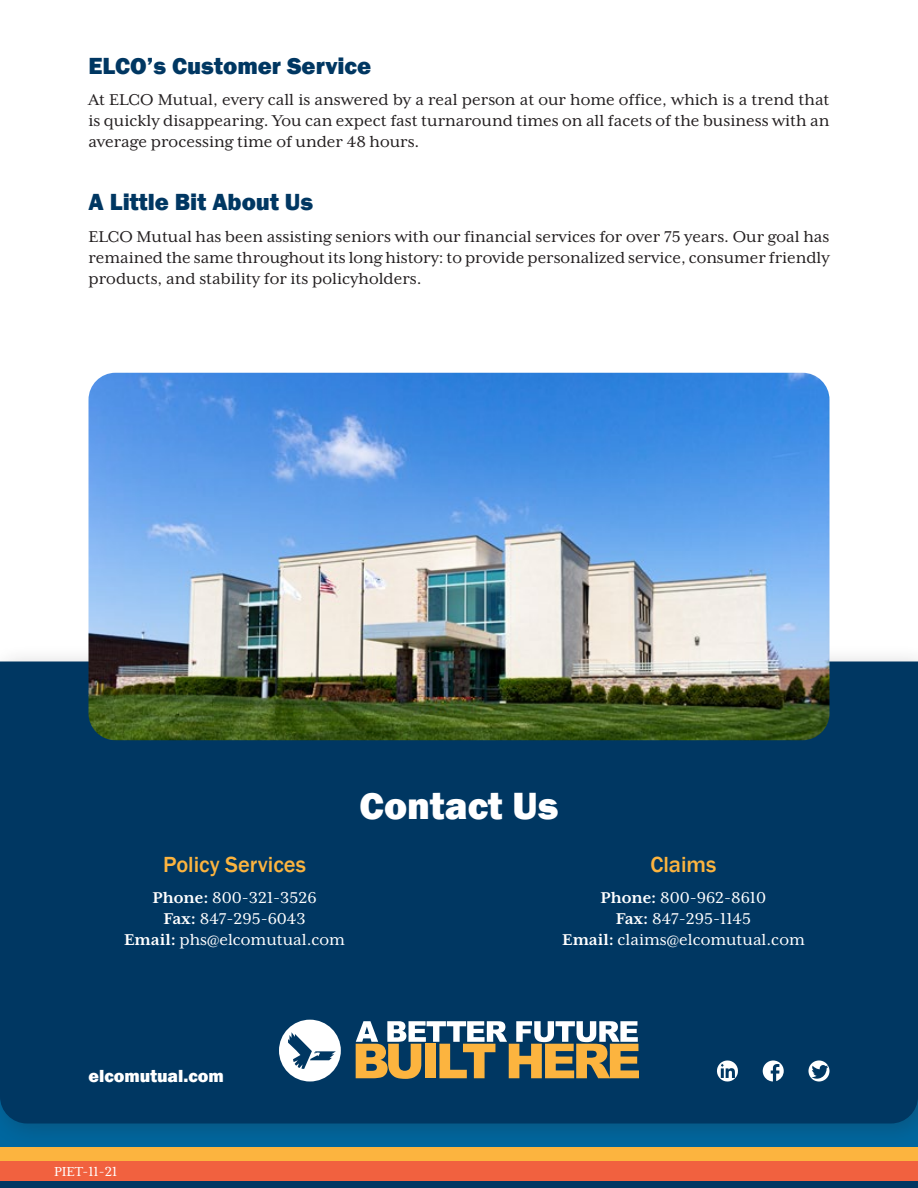
<style>
.page{position:relative;width:918px;height:1188px;background:#fff}
.page>*{position:absolute;margin:0;border:0;box-sizing:border-box;transform-origin:0 0}
.t1{font:800 39px "Franklin Gothic";color:#fff}
.t2{font:800 24px "Franklin Gothic";color:#003762}
.t3{font:500 22.5px "Franklin Gothic";color:#fcb43f}
.t4{font:18px/21px "Mrs Eaves XL Serif OT";color:#231f20;text-align:justify}
.t5{font:18px/21px "Mrs Eaves XL Serif OT";color:#fff;text-align:center}
.t6{font:800 18px "Franklin Gothic";color:#fff}
.t7{font:15px "Mrs Eaves XL Serif OT";color:#fff}
.s1{font-weight:700}
</style>
<div class="page">
<div style="left:0;top:1174px;width:918px;height:14px;background:#003762"></div>
<div style="left:0;top:1160px;width:918px;height:21px;background:#f1613f"></div>
<div style="left:0;top:1144px;width:918px;height:16px;background:#fcb43f"></div>
<div style="left:0;top:644px;width:918px;height:507px;background:#231f20;opacity:.25"></div>
<div style="left:0;top:662px;width:918px;height:462px;background:#003762"></div>
<div style="left:279px;top:1020px;width:62px;height:62px;background:#fff;border-radius:50%"></div>
<svg style="left:288px;top:1032px;width:48px;height:37px"></svg>
<svg style="left:356px;top:1021px;width:283px;height:58px"></svg>
<svg style="left:717px;top:1061px;width:21px;height:21px"></svg>
<svg style="left:763px;top:1061px;width:21px;height:21px"></svg>
<svg style="left:808px;top:1061px;width:21px;height:21px"></svg>
<img style="left:88px;top:373px;width:742px;height:367px">
<h2 class="t2" style="left:88px;top:50px;width:284px">ELCO’s Customer Service</h2>
<p class="t4" style="left:88px;top:89px;width:743px">At ELCO Mutual, every call is answered by a real person at our home office, which is a trend that is quickly disappearing. You can expect fast turnaround times on all facets of the business with an average processing time of under 48 hours.</p>
<h2 class="t2" style="left:88px;top:186px;width:226px">A Little Bit About Us</h2>
<p class="t4" style="left:88px;top:226px;width:743px">ELCO Mutual has been assisting seniors with our financial services for over 75 years. Our goal has remained the same throughout its long history: to provide personalized service, consumer friendly products, and stability for its policyholders.</p>
<p class="t3" style="left:163px;top:850px;width:144px">Policy Services</p>
<p class="t5" style="left:124px;top:887px;width:223px"><span class="s1">Phone:</span> 800-321-3526<br><span class="s1">Fax:</span> 847-295-6043<br><span class="s1">Email:</span> phs@elcomutual.com</p>
<h1 class="t1" style="left:360px;top:781px;width:200px">Contact Us</h1>
<p class="t3" style="left:650px;top:850px;width:68px">Claims</p>
<p class="t5" style="left:562px;top:887px;width:244px"><span class="s1">Phone:</span> 800-962-8610<br><span class="s1">Fax:</span> 847-295-1145<br><span class="s1">Email:</span> claims@elcomutual.com</p>
<p class="t6" style="left:88px;top:1064px;width:137px">elcomutual.com</p>
<p class="t7" style="left:54px;top:1163px;width:65px">PIET-11-21</p>
</div>
